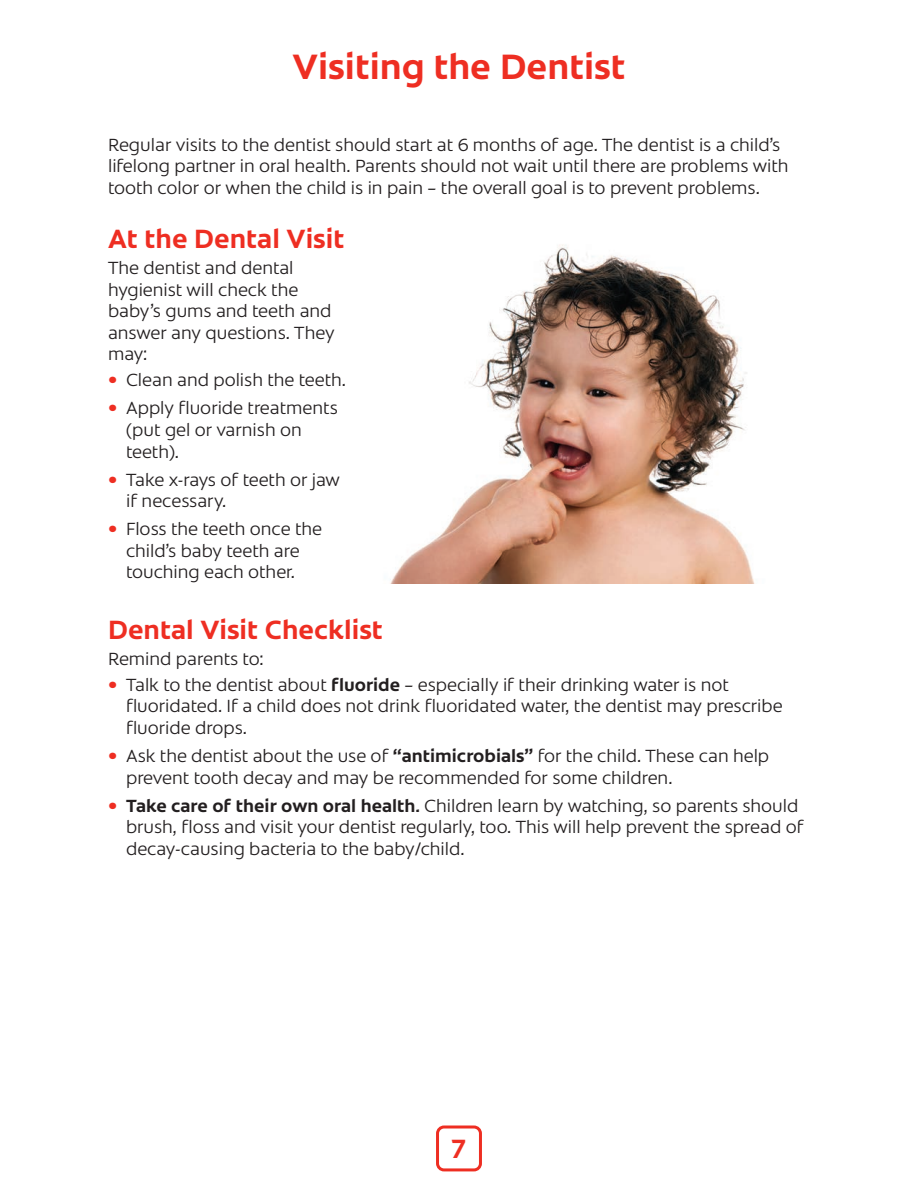
<style>
.page{position:relative;width:918px;height:1188px;background:#fff}
.page>*{position:absolute;margin:0;border:0;box-sizing:border-box;transform-origin:0 0}
.t1{font:700 36px "Colgate Ready";color:#ee2e22}
.t2{font:700 27px "Colgate Ready";color:#ee2e22}
.t3{font:700 27px "Colgate Ready";color:#ee2e22;scale:.9 1}
.t4{font:300 18px/21.6px "Colgate Ready";color:#231f20}
.s1{font-weight:700;font-size:21px;color:#ee2e22}
.s2{font-weight:700}
</style>
<div class="page">
<div style="left:436px;top:1126px;width:46px;height:45px;border:3px solid #ee2e22;border-radius:6px"></div>
<img style="left:390px;top:244px;width:365px;height:340px">
<h1 class="t1" style="left:293px;top:38px;width:334px">Visiting the Dentist</h1>
<p class="t4" style="left:108px;top:133px;width:682px">Regular visits to the dentist should start at 6 months of age. The dentist is a child’s lifelong partner in oral health. Parents should not wait until there are problems with tooth color or when the child is in pain – the overall goal is to prevent problems.</p>
<h2 class="t2" style="left:108px;top:217px;width:238px">At the Dental Visit</h2>
<p class="t4" style="left:108px;top:256px;width:228px">The dentist and dental hygienist will check the baby’s gums and teeth and answer any questions. They may:</p>
<p class="t4" style="left:108px;top:368px;width:239px"><span class="s1">•</span> Clean and polish the teeth.</p>
<p class="t4" style="left:126px;top:396px;width:213px;text-indent:-18px"><span class="s1">•</span> Apply fluoride treatments (put gel or varnish on teeth).</p>
<p class="t4" style="left:126px;top:467px;width:215px;text-indent:-18px"><span class="s1">•</span> Take x-rays of teeth or jaw if necessary.</p>
<p class="t4" style="left:108px;top:517px;width:216px;text-align:center"><span class="s1">•</span> Floss the teeth once the child’s baby teeth are touching each other.</p>
<h2 class="t2" style="left:108px;top:608px;width:276px">Dental Visit Checklist</h2>
<p class="t4" style="left:108px;top:647px;width:157px">Remind parents to:</p>
<p class="t4" style="left:126px;top:673px;width:658px;text-indent:-18px"><span class="s1">•</span> Talk to the dentist about <span class="s2">fluoride</span> – especially if their drinking water is not fluoridated. If a child does not drink fluoridated water, the dentist may prescribe fluoride drops.</p>
<p class="t4" style="left:126px;top:744px;width:645px;text-indent:-18px"><span class="s1">•</span> Ask the dentist about the use of <span class="s2">“antimicrobials”</span> for the child. These can help prevent tooth decay and may be recommended for some children.</p>
<p class="t4" style="left:126px;top:794px;width:679px;text-indent:-18px"><span class="s1">•</span> <span class="s2">Take care of their own oral health.</span> Children learn by watching, so parents should brush, floss and visit your dentist regularly, too. This will help prevent the spread of decay-causing bacteria to the baby/child.</p>
<h2 class="t3" style="left:451px;top:1128px;width:18px">7</h2>
</div>
